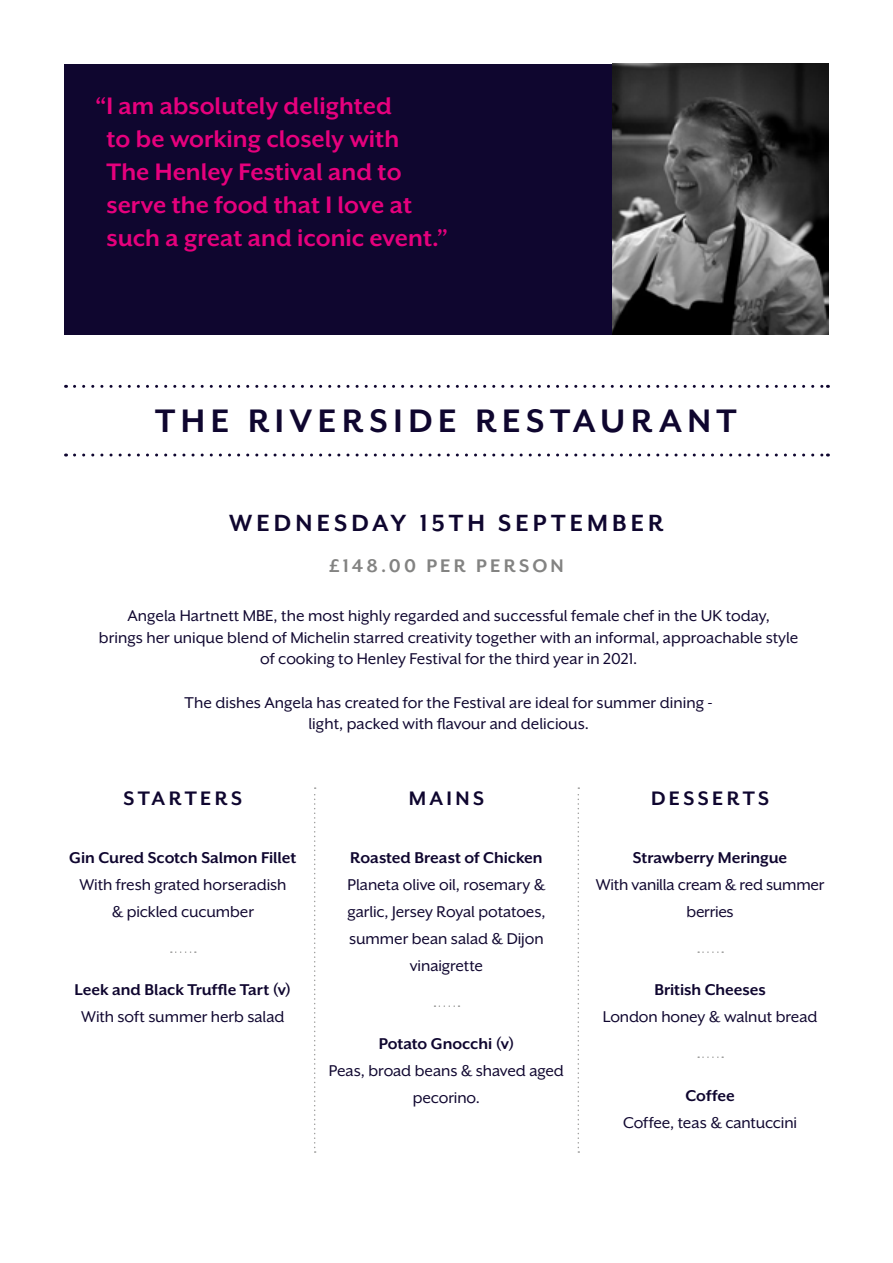
<style>
.page{position:relative;width:893px;height:1263px;background:#fff}
.page>*{position:absolute;margin:0;border:0;box-sizing:border-box;transform-origin:0 0}
.t1{font:700 37.5px "Mr Eaves XL San OT";letter-spacing:.145em;color:#0f062f}
.t2{font:700 27.45px/32.8px "Mr Eaves XL San OT";color:#e6007d}
.t3{font:700 27px "Mr Eaves XL San OT";letter-spacing:.15em;color:#0f062f}
.t4{font:700 22.5px "Mr Eaves XL San OT";letter-spacing:.15em;color:#0f062f}
.t5{font:700 21px "Mr Eaves XL San OT";letter-spacing:.15em;color:#838382}
.t6{font:18px/27px "Mr Eaves XL San OT";color:#0f062f;text-align:center}
.t7{font:700 18px "Mr Eaves XL San OT";letter-spacing:-.005em;color:#0f062f}
</style>
<div class="page">
<svg style="left:171px;top:951px;width:25px;height:2px"></svg>
<svg style="left:434px;top:1005px;width:25px;height:2px"></svg>
<svg style="left:698px;top:951px;width:25px;height:2px"></svg>
<svg style="left:698px;top:1056px;width:25px;height:2px"></svg>
<svg style="left:74px;top:453px;width:754px;height:3px"></svg>
<svg style="left:314px;top:787px;width:2px;height:366px"></svg>
<svg style="left:578px;top:787px;width:1px;height:366px"></svg>
<svg style="left:74px;top:385px;width:754px;height:3px"></svg>
<div style="left:64px;top:64px;width:549px;height:270px;background:#0f062f"></div>
<img style="left:613px;top:64px;width:216px;height:270px">
<h2 class="t2" style="left:107px;top:90px;width:343px;text-indent:-11px">“I am absolutely delighted<br>to be working closely with<br>The Henley Festival and to serve the food that I love at such a great and iconic event.”</h2>
<h1 class="t1" style="left:155px;top:402px;width:583px">THE RIVERSIDE RESTAURANT</h1>
<h3 class="t3" style="left:229px;top:510px;width:436px">WEDNESDAY 15TH SEPTEMBER</h3>
<p class="t5" style="left:329px;top:555px;width:236px">£148.00 PER PERSON</p>
<p class="t6" style="left:99px;top:605px;width:701px;line-height:21.6px">Angela Hartnett MBE, the most highly regarded and successful female chef in the UK today,<br>brings her unique blend of Michelin starred creativity together with an informal, approachable style of cooking to Henley Festival for the third year in 2021.</p>
<p class="t6" style="left:185px;top:691px;width:530px;line-height:21.6px">The dishes Angela has created for the Festival are ideal for summer dining - light, packed with flavour and delicious.</p>
<p class="t4" style="left:124px;top:787px;width:120px">STARTERS</p>
<p class="t7" style="left:69px;top:849px;width:229px">Gin Cured Scotch Salmon Fillet</p>
<p class="t6" style="left:79px;top:871px;width:208px">With fresh grated horseradish &amp; pickled cucumber</p>
<p class="t7" style="left:75px;top:981px;width:218px">Leek and Black Truffle Tart (v)</p>
<p class="t6" style="left:81px;top:1003px;width:205px">With soft summer herb salad</p>
<p class="t4" style="left:409px;top:787px;width:77px">MAINS</p>
<p class="t7" style="left:350px;top:849px;width:194px">Roasted Breast of Chicken</p>
<p class="t6" style="left:347px;top:871px;width:200px">Planeta olive oil, rosemary &amp; garlic, Jersey Royal potatoes, summer bean salad &amp; Dijon vinaigrette</p>
<p class="t7" style="left:379px;top:1035px;width:137px">Potato Gnocchi (v)</p>
<p class="t6" style="left:329px;top:1057px;width:237px">Peas, broad beans &amp; shaved aged pecorino.</p>
<p class="t4" style="left:651px;top:787px;width:120px">DESSERTS</p>
<p class="t7" style="left:633px;top:849px;width:156px">Strawberry Meringue</p>
<p class="t6" style="left:596px;top:871px;width:230px">With vanilla cream &amp; red summer berries</p>
<p class="t7" style="left:654px;top:981px;width:113px">British Cheeses</p>
<p class="t6" style="left:603px;top:1003px;width:216px">London honey &amp; walnut bread</p>
<p class="t7" style="left:685px;top:1086px;width:51px">Coffee</p>
<p class="t6" style="left:623px;top:1108px;width:176px">Coffee, teas &amp; cantuccini</p>
</div>
